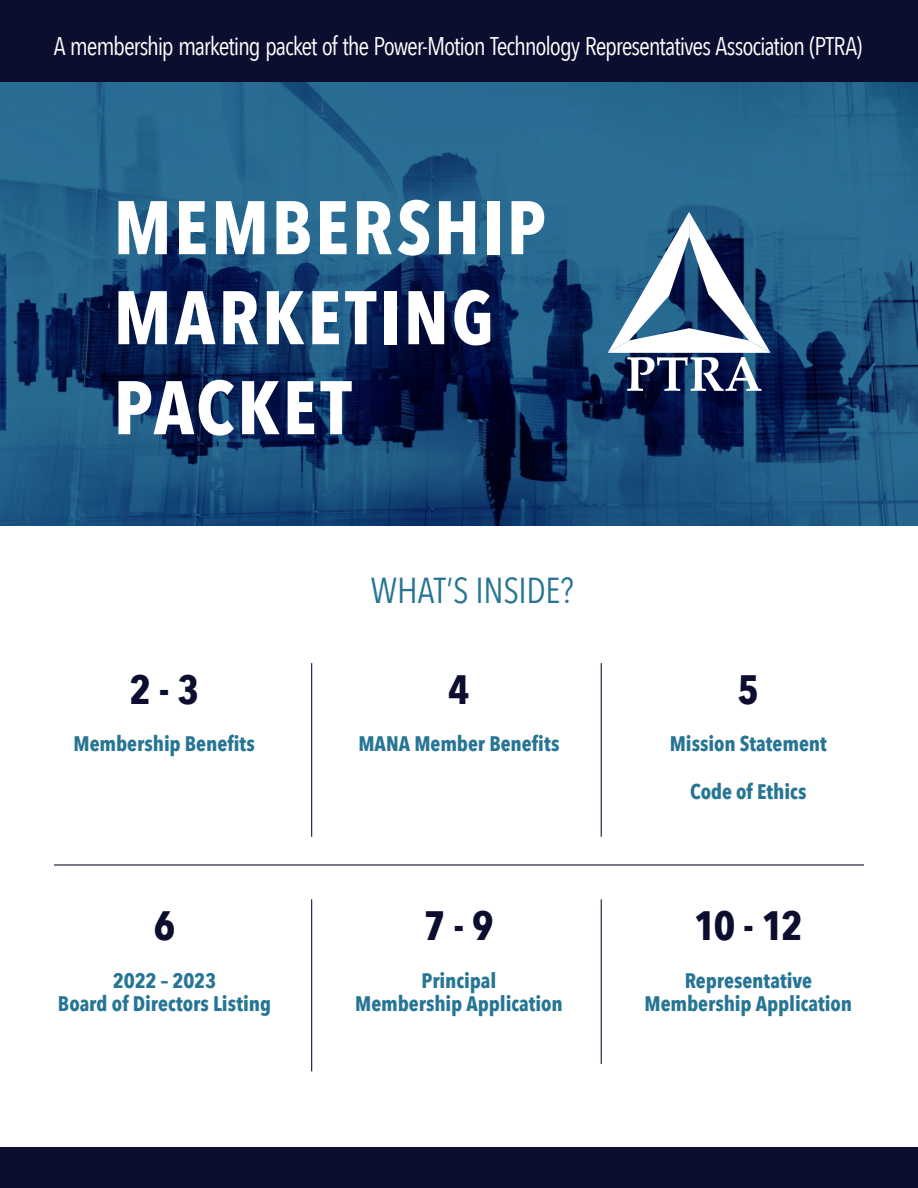
<style>
.page{position:relative;width:918px;height:1188px;background:#fff}
.page>*{position:absolute;margin:0;border:0;box-sizing:border-box;transform-origin:0 0}
.t1{font:700 75px/90px "Avenir Next Condensed";letter-spacing:.04em;color:#fff}
.t2{font:700 40.95px "Avenir Next Condensed";color:#0c0e2f}
.t3{font:36px "Avenir Next Condensed";letter-spacing:-.01em;color:#277595}
.t4{font:25.5px "Avenir Next Condensed";letter-spacing:-.045em;color:#fff}
.t5{font:700 21px/23.7px "Avenir Next Condensed";letter-spacing:-.005em;color:#277595;text-align:center}
</style>
<div class="page">
<svg style="left:0;top:82px;width:918px;height:444px;background:#1b4f79"></svg>
<div style="left:0;top:0;width:918px;height:82px;background:#0c0e2f"></div>
<div style="left:0;top:1148px;width:918px;height:40px;background:#0c0e2f"></div>
<svg style="left:608px;top:212px;width:163px;height:179px"></svg>
<hr style="left:311px;top:663px;width:1px;height:174px;background:#0c0e2f">
<hr style="left:601px;top:663px;width:1px;height:174px;background:#0c0e2f">
<hr style="left:311px;top:899px;width:1px;height:172px;background:#0c0e2f">
<hr style="left:601px;top:899px;width:1px;height:165px;background:#0c0e2f">
<hr style="left:54px;top:864px;width:810px;height:2px;background:#0c0e2f">
<p class="t4" style="left:54px;top:24px;width:810px">A membership marketing packet of the Power-Motion Technology Representatives Association (PTRA)</p>
<h1 class="t1" style="left:114px;top:182px;width:434px">MEMBERSHIP<br>MARKETING<br>PACKET</h1>
<h2 class="t2" style="left:130px;top:665px;width:71px">2 - 3</h2>
<p class="t5" style="left:74px;top:732px;width:183px">Membership Benefits</p>
<h2 class="t2" style="left:154px;top:901px;width:23px">6</h2>
<p class="t5" style="left:58px;top:968px;width:215px">2022 – 2023<br>Board of Directors Listing</p>
<h3 class="t3" style="left:371px;top:559px;width:204px">WHAT’S INSIDE?</h3>
<h2 class="t2" style="left:448px;top:665px;width:23px">4</h2>
<p class="t5" style="left:358px;top:732px;width:203px">MANA Member Benefits</p>
<h2 class="t2" style="left:424px;top:901px;width:71px">7 - 9</h2>
<p class="t5" style="left:355px;top:968px;width:209px">Principal<br>Membership Application</p>
<h2 class="t2" style="left:738px;top:665px;width:23px">5</h2>
<p class="t5" style="left:670px;top:732px;width:158px">Mission Statement</p>
<p class="t5" style="left:690px;top:779px;width:118px">Code of Ethics</p>
<h2 class="t2" style="left:694px;top:901px;width:110px">10 - 12</h2>
<p class="t5" style="left:645px;top:968px;width:209px">Representative<br>Membership Application</p>
</div>
